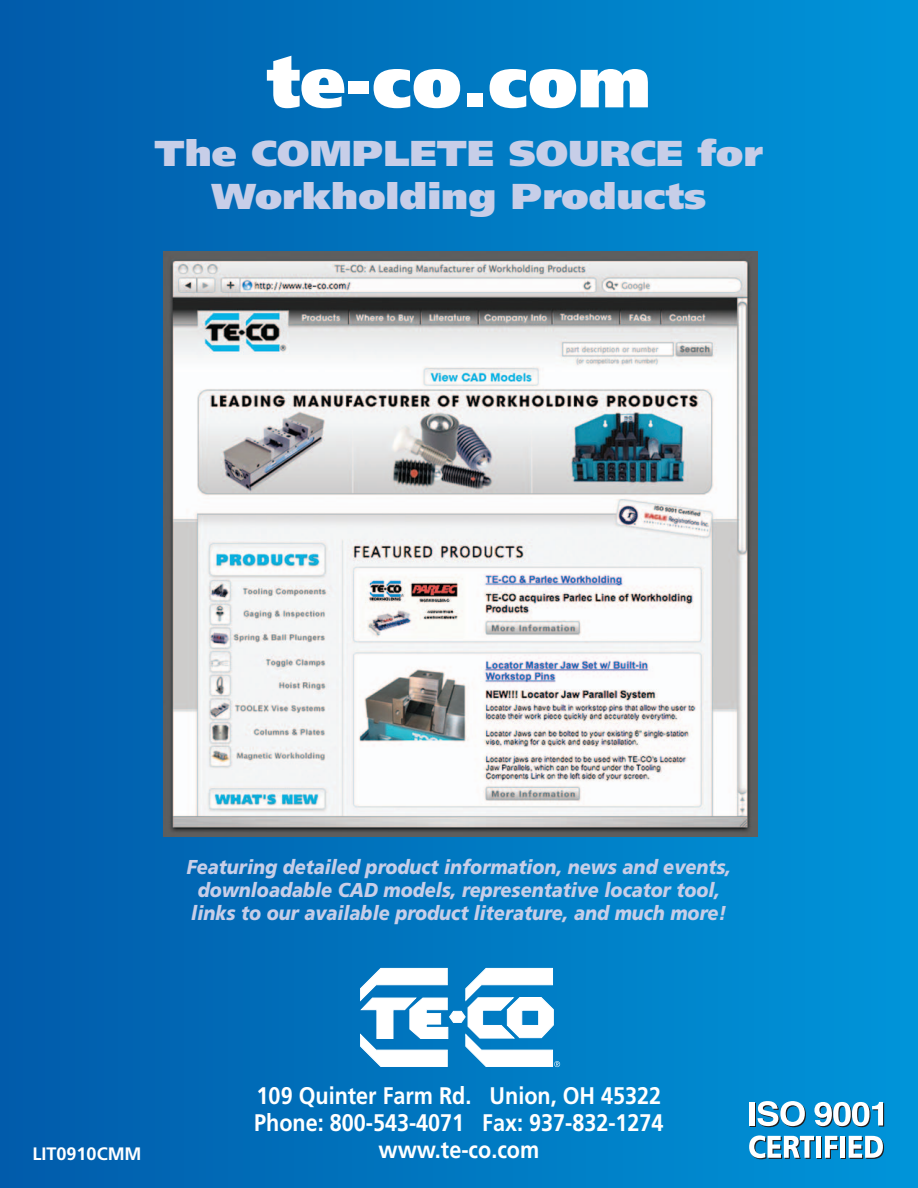
<style>
.page{position:relative;width:918px;height:1188px;background:#fff}
.page>*{position:absolute;margin:0;border:0;box-sizing:border-box;transform-origin:0 0}
.t1{font:900 72px "Frutiger";color:#fff}
.t2{font:900 36px/43.2px "Frutiger";color:#c7cee8;text-align:center;scale:1.1 1}
.t3{font:700 24px/27px "Frutiger";color:#fff;text-align:center;scale:.9 1}
.t4{font:italic 900 20.1px/23.1px "Frutiger";color:#c7cee8;text-align:center;scale:.9 1}
.t5{font:700 18px "Frutiger";color:#fff}
</style>
<div class="page">
<div style="left:0;top:0;width:918px;height:1188px;background:linear-gradient(to right,#015baa,#0095d9)"></div>
<svg style="left:360px;top:968px;width:200px;height:99px"></svg>
<hr style="left:818px;top:1137px;width:4px;height:22px;background:#231f20">
<div style="left:841px;top:1137px;width:5px;height:22px;background:#231f20"></div>
<div style="left:751px;top:1103px;width:5px;height:24px;background:#fff"></div>
<svg style="left:749px;top:1135px;width:66px;height:24px"></svg>
<div style="left:816px;top:1136px;width:5px;height:22px;background:#fff"></div>
<svg style="left:825px;top:1136px;width:14px;height:23px"></svg>
<div style="left:840px;top:1136px;width:5px;height:22px;background:#fff"></div>
<svg style="left:849px;top:1136px;width:35px;height:23px"></svg>
<div style="left:750px;top:1102px;width:5px;height:23px;background:#fff"></div>
<svg style="left:758px;top:1101px;width:48px;height:26px"></svg>
<svg style="left:814px;top:1102px;width:70px;height:25px"></svg>
<img style="left:163px;top:252px;width:594px;height:585px">
<h1 class="t1" style="left:267px;top:38px;width:386px">te-co.com</h1>
<h2 class="t2" style="left:155px;top:131px;width:555px">The COMPLETE SOURCE for<br>Workholding Products</h2>
<p class="t4" style="left:187px;top:855px;width:606px">Featuring detailed product information, news and events, downloadable CAD models, representative locator tool, links to our available product literature, and much more!</p>
<p class="t5" style="left:33px;top:1143px;width:111px">LIT0910CMM</p>
<p class="t3" style="left:254px;top:1082px;width:456px">109 Quinter Farm Rd. Union, OH 45322<br>Phone: 800-543-4071 Fax: 937-832-1274 www.te-co.com</p>
</div>
